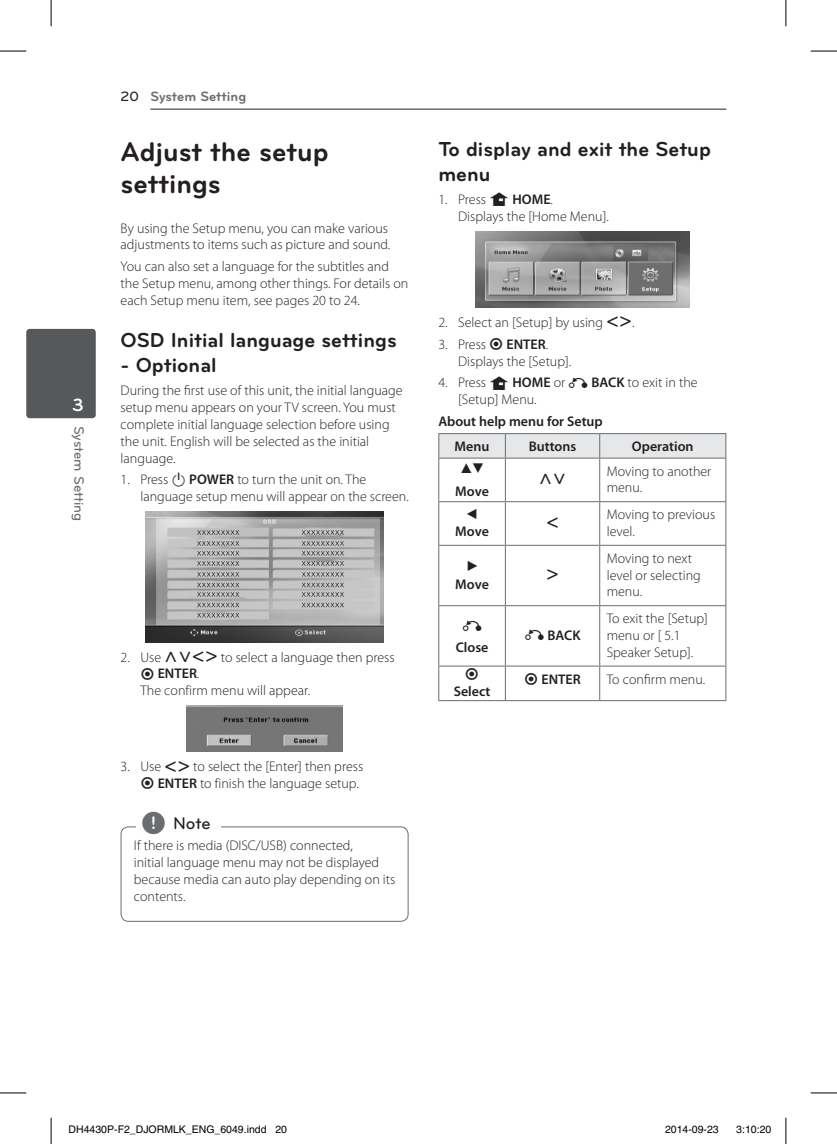
<style>
.page{position:relative;width:837px;height:1144px;background:#fff}
.page>*{position:absolute;margin:0;border:0;box-sizing:border-box;transform-origin:0 0}
.Title_1{font:700 28px/31.5px "Bryant LG";color:#231f20}
.Title_2{font:700 21px/24.5px "Bryant LG";color:#231f20}
.t1{font:700 18.38px "Bryant LG";color:#fff}
.t2{font:500 17.5px "Bryant LG";color:#231f20}
.Content_text_Light{font:300 14px/16.8px "Myriad Pro";color:#231f20}
.Content_text_Num{font:300 14px/16.8px "Myriad Pro";color:#231f20}
.Content_text_Light-2{font:600 14px/16.6px "Myriad Pro";color:#231f20;text-align:center}
.Chapter_Title_Top_L{font:700 14px "Bryant LG";color:#6c6d70}
.Chapter_Title_Side{font:500 14px "Bryant LG";color:#6c6d70}
.Content_text_Num-2{font:14px "UPSYS Common";color:#231f20}
.Page_No_left{font:500 14px "Bryant LG";color:#231f20}
.Content_text_Light-3{font:14px "UPSYS Common";color:#231f20}
.t3{font:10.5px "Helvetica";color:#000}
.s1{font-family:"UPSYS Common";font-weight:400}
.s2{font-weight:600}
.s3{font-family:"UPSYS Common";font-weight:400;font-size:26.25px;color:#6c6d70}
</style>
<div class="page">
<hr style="left:150px;top:109px;width:576px;height:1px;background:#231f20">
<div style="left:26px;top:329px;width:70px;height:89px;background:#57585a;border-radius:3px"></div>
<img style="left:145px;top:511px;width:238px;height:131px">
<img style="left:186px;top:705px;width:156px;height:47px">
<div style="left:121px;top:826px;width:287px;height:96px;border:1px solid #6c6d70;border-radius:7px"></div>
<div style="left:136px;top:820px;width:85px;height:17px;background:#fff"></div>
<img style="left:475px;top:231px;width:213px;height:77px">
<hr style="left:438px;top:433px;width:67px;height:1px;background:#6c6d70">
<hr style="left:505px;top:433px;width:94px;height:1px;background:#6c6d70">
<hr style="left:599px;top:433px;width:127px;height:1px;background:#6c6d70">
<svg style="left:438px;top:434px;width:288px;height:24px;background:#e1e2e4"></svg>
<hr style="left:438px;top:458px;width:67px;height:1px;background:#6c6d70">
<hr style="left:438px;top:458px;width:1px;height:43px;background:#6c6d70">
<hr style="left:505px;top:458px;width:94px;height:1px;background:#6c6d70">
<hr style="left:505px;top:458px;width:1px;height:43px;background:#6c6d70">
<hr style="left:599px;top:458px;width:127px;height:1px;background:#6c6d70">
<hr style="left:599px;top:458px;width:1px;height:43px;background:#6c6d70">
<hr style="left:725px;top:458px;width:1px;height:43px;background:#6c6d70">
<hr style="left:438px;top:501px;width:67px;height:1px;background:#6c6d70">
<hr style="left:438px;top:502px;width:1px;height:43px;background:#6c6d70">
<hr style="left:505px;top:501px;width:94px;height:1px;background:#6c6d70">
<hr style="left:505px;top:502px;width:1px;height:43px;background:#6c6d70">
<hr style="left:599px;top:501px;width:127px;height:1px;background:#6c6d70">
<hr style="left:599px;top:502px;width:1px;height:43px;background:#6c6d70">
<hr style="left:725px;top:502px;width:1px;height:43px;background:#6c6d70">
<hr style="left:438px;top:545px;width:67px;height:1px;background:#6c6d70">
<hr style="left:438px;top:546px;width:1px;height:59px;background:#6c6d70">
<hr style="left:505px;top:545px;width:94px;height:1px;background:#6c6d70">
<hr style="left:505px;top:546px;width:1px;height:59px;background:#6c6d70">
<hr style="left:599px;top:545px;width:127px;height:1px;background:#6c6d70">
<hr style="left:599px;top:546px;width:1px;height:59px;background:#6c6d70">
<hr style="left:725px;top:546px;width:1px;height:59px;background:#6c6d70">
<hr style="left:438px;top:605px;width:67px;height:1px;background:#6c6d70">
<hr style="left:438px;top:606px;width:1px;height:60px;background:#6c6d70">
<hr style="left:505px;top:605px;width:94px;height:1px;background:#6c6d70">
<hr style="left:505px;top:606px;width:1px;height:60px;background:#6c6d70">
<hr style="left:599px;top:605px;width:127px;height:1px;background:#6c6d70">
<hr style="left:599px;top:606px;width:1px;height:60px;background:#6c6d70">
<hr style="left:725px;top:606px;width:1px;height:60px;background:#6c6d70">
<hr style="left:438px;top:666px;width:67px;height:1px;background:#6c6d70">
<hr style="left:438px;top:666px;width:1px;height:34px;background:#6c6d70">
<hr style="left:505px;top:666px;width:94px;height:1px;background:#6c6d70">
<hr style="left:505px;top:666px;width:1px;height:34px;background:#6c6d70">
<hr style="left:599px;top:666px;width:127px;height:1px;background:#6c6d70">
<hr style="left:599px;top:666px;width:1px;height:34px;background:#6c6d70">
<hr style="left:725px;top:666px;width:1px;height:34px;background:#6c6d70">
<hr style="left:438px;top:700px;width:67px;height:1px;background:#6c6d70">
<hr style="left:505px;top:700px;width:94px;height:1px;background:#6c6d70">
<hr style="left:599px;top:700px;width:127px;height:1px;background:#6c6d70">
<svg style="left:0;top:51px;width:26px;height:1px"></svg>
<svg style="left:810px;top:51px;width:26px;height:1px"></svg>
<svg style="left:0;top:1092px;width:26px;height:1px"></svg>
<svg style="left:810px;top:1092px;width:26px;height:1px"></svg>
<svg style="left:51px;top:0;width:1px;height:26px"></svg>
<svg style="left:51px;top:1118px;width:1px;height:26px"></svg>
<svg style="left:785px;top:0;width:1px;height:26px"></svg>
<svg style="left:785px;top:1118px;width:1px;height:26px"></svg>
<div style="left:281px;top:1126px;width:6px;height:8px;border:1px solid #fff;border-radius:50%"></div>
<div style="left:765px;top:1126px;width:6px;height:8px;border:1px solid #fff;border-radius:50%"></div>
<p class="t1" style="left:72px;top:393px;width:13px">3</p>
<p class="Chapter_Title_Side" style="left:88px;top:426px;width:97px;rotate:90deg">System Setting</p>
<p class="Page_No_left" style="left:121px;top:88px;width:20px">20</p>
<p class="Chapter_Title_Top_L" style="left:150px;top:88px;width:97px">System Setting</p>
<p class="Title_1" style="left:121px;top:136px;width:209px">Adjust the setup settings</p>
<p class="Content_text_Light" style="left:121px;top:219px;width:271px">By using the Setup menu, you can make various adjustments to items such as picture and sound.</p>
<p class="Content_text_Light" style="left:121px;top:258px;width:289px">You can also set a language for the subtitles and the Setup menu, among other things. For details on each Setup menu item, see pages 20 to 24.</p>
<p class="Title_2" style="left:121px;top:328px;width:277px">OSD Initial language settings</p>
<p class="Title_2" style="left:121px;top:352px;width:98px">- Optional</p>
<p class="Content_text_Light" style="left:121px;top:382px;width:283px">During the first use of this unit, the initial language setup menu appears on your TV screen. You must complete initial language selection before using the unit. English will be selected as the initial language.</p>
<p class="Content_text_Num" style="left:140px;top:471px;width:270px;text-indent:-20px">1. Press <span class="s1">1</span> <span class="s2">POWER</span> to turn the unit on. The language setup menu will appear on the screen.</p>
<p class="Content_text_Num" style="left:140px;top:648px;width:256px;text-indent:-20px">2. Use <span class="s1">WSAD</span> to select a language then press<br><span class="s1">B</span> <span class="s2">ENTER</span>.<br>The confirm menu will appear.</p>
<p class="Content_text_Num" style="left:140px;top:758px;width:224px;text-indent:-20px">3. Use <span class="s1">AD</span> to select the [Enter] then press<br><span class="s1">B</span> <span class="s2">ENTER</span> to finish the language setup.</p>
<p class="t2" style="left:141px;top:812px;width:71px"><span class="s3">,</span> Note</p>
<p class="Content_text_Light" style="left:134px;top:837px;width:263px">If there is media (DISC/USB) connected,<br>initial language menu may not be displayed because media can auto play depending on its contents.</p>
<p class="Title_2" style="left:438px;top:137px;width:274px">To display and exit the Setup menu</p>
<p class="Content_text_Num" style="left:458px;top:191px;width:152px;text-indent:-20px">1. Press <span class="s1">N</span> <span class="s2">HOME</span>.<br>Displays the [Home Menu].</p>
<p class="Content_text_Num" style="left:438px;top:314px;width:198px">2. Select an [Setup] by using <span class="s1">AD</span>.</p>
<p class="Content_text_Num" style="left:458px;top:336px;width:115px;text-indent:-20px">3. Press <span class="s1">B</span> <span class="s2">ENTER</span>.<br>Displays the [Setup].</p>
<p class="Content_text_Num" style="left:458px;top:374px;width:241px;text-indent:-20px">4. Press <span class="s1">N</span> <span class="s2">HOME</span> or <span class="s1">X</span> <span class="s2">BACK</span> to exit in the [Setup] Menu.</p>
<p class="Content_text_Light-2" style="left:438px;top:413px;width:166px">About help menu for Setup</p>
<p class="Content_text_Light-2" style="left:454px;top:438px;width:36px">Menu</p>
<p class="Content_text_Light-2" style="left:528px;top:438px;width:49px">Buttons</p>
<p class="Content_text_Light-2" style="left:631px;top:438px;width:63px">Operation</p>
<p class="Content_text_Light-3" style="left:460px;top:460px;width:25px">WS</p>
<p class="Content_text_Light-2" style="left:455px;top:482px;width:35px">Move</p>
<p class="Content_text_Num-2" style="left:538px;top:471px;width:29px">WS</p>
<p class="Content_text_Light" style="left:606px;top:462px;width:106px">Moving to another menu.</p>
<p class="Content_text_Light-2" style="left:455px;top:506px;width:35px"><span class="s1">A<br></span>Move</p>
<p class="Content_text_Num-2" style="left:546px;top:515px;width:15px">A</p>
<p class="Content_text_Light" style="left:606px;top:506px;width:110px">Moving to previous level.</p>
<p class="Content_text_Light-2" style="left:455px;top:557px;width:35px;line-height:17.8px"><span class="s1">D<br></span>Move</p>
<p class="Content_text_Num-2" style="left:546px;top:567px;width:14px">D</p>
<p class="Content_text_Light" style="left:606px;top:550px;width:96px">Moving to next level or selecting menu.</p>
<p class="Content_text_Light-2" style="left:455px;top:615px;width:34px;line-height:21.5px"><span class="s1">X<br></span>Close</p>
<p class="Content_text_Light-2" style="left:524px;top:627px;width:58px"><span class="s1">X</span> BACK</p>
<p class="Content_text_Light" style="left:606px;top:610px;width:103px">To exit the [Setup] menu or [ 5.1<br>Speaker Setup].</p>
<p class="Content_text_Light-2" style="left:453px;top:666px;width:38px"><span class="s1">B<br></span>Select</p>
<p class="Content_text_Light-2" style="left:524px;top:670px;width:58px"><span class="s1">B</span> ENTER</p>
<p class="Content_text_Light" style="left:606px;top:670px;width:100px">To confirm menu.</p>
<p class="t3" style="left:69px;top:1124px;width:220px">DH4430P-F2_DJORMLK_ENG_6049.indd 20</p>
<p class="t3" style="left:664px;top:1124px;width:55px">2014-09-23</p>
<p class="t3" style="left:736px;top:1124px;width:37px">3:10:20</p>
</div>
